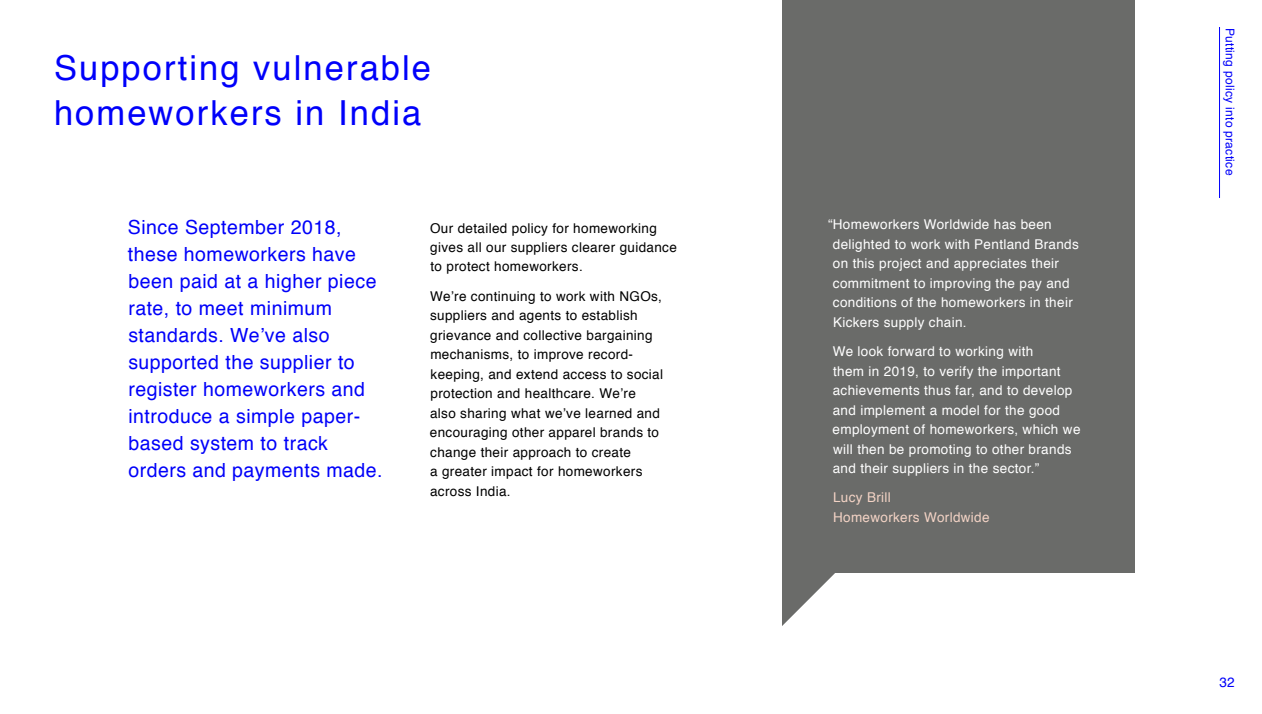
<style>
.page{position:relative;width:1262px;height:714px;background:#fff}
.page>*{position:absolute;margin:0;border:0;box-sizing:border-box;transform-origin:0 0}
.t1{font:34.5px/45px "Helvetica";letter-spacing:.06em;color:#0000fa}
.t2{font:19.5px/27px "Helvetica";letter-spacing:.025em;color:#0000fa}
.t3{font:13.5px/19.5px "Helvetica";letter-spacing:.025em;color:#000}
.t4{font:13.5px/19.5px "Helvetica";letter-spacing:.025em;color:#fff}
.t5{font:13.5px/19.5px "Helvetica";letter-spacing:.025em;color:#f3d3c5}
.t6{font:13.5px "Helvetica";color:#0000fa}
.t7{font:12px "Helvetica";letter-spacing:.025em;color:#0000fa}
</style>
<div class="page">
<div style="left:782px;top:0;width:352px;height:572px;background:#6a6b69"></div>
<svg style="left:782px;top:572px;width:54px;height:54px"></svg>
<hr style="left:1219px;top:27px;width:1px;height:171px;background:#0000fa">
<h1 class="t1" style="left:54px;top:46px;width:378px">Supporting vulnerable homeworkers in India</h1>
<p class="t2" style="left:128px;top:214px;width:256px">Since September 2018, these homeworkers have been paid at a higher piece rate, to meet minimum standards. We’ve also supported the supplier to register homeworkers and introduce a simple paper&shy;based system to track orders and payments made.</p>
<p class="t3" style="left:430px;top:218px;width:248px">Our detailed policy for homeworking gives all our suppliers clearer guidance to protect homeworkers.</p>
<p class="t3" style="left:430px;top:287px;width:235px">We’re continuing to work with NGOs, suppliers and agents to establish grievance and collective bargaining mechanisms, to improve record&shy;keeping, and extend access to social protection and healthcare. We’re also sharing what we’ve learned and encouraging other apparel brands to change their approach to create<br>a greater impact for homeworkers across India.</p>
<p class="t4" style="left:833px;top:215px;width:247px;text-indent:-5px">“Homeworkers Worldwide has been delighted to work with Pentland Brands on this project and appreciates their commitment to improving the pay and conditions of the homeworkers in their Kickers supply chain.</p>
<p class="t4" style="left:832px;top:342px;width:249px">We look forward to working with<br>them in 2019, to verify the important achievements thus far, and to develop and implement a model for the good employment of homeworkers, which we will then be promoting to other brands and their suppliers in the sector.”</p>
<p class="t5" style="left:833px;top:488px;width:158px">Lucy Brill<br>Homeworkers Worldwide</p>
<p class="t7" style="left:1239px;top:28px;width:149px;rotate:90deg">Putting policy into practice</p>
<p class="t6" style="left:1219px;top:672px;width:17px">32</p>
</div>
